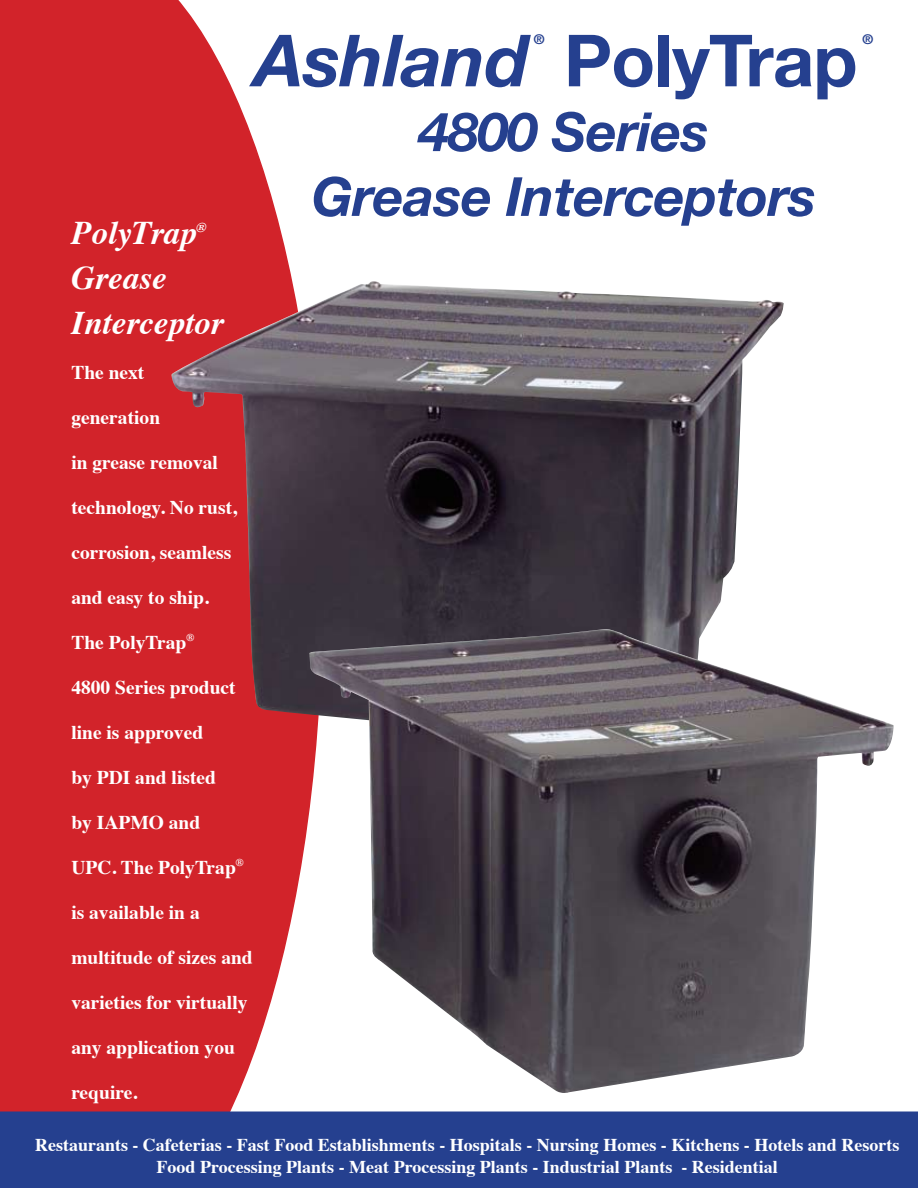
<style>
.page{position:relative;width:918px;height:1188px;background:#fff}
.page>*{position:absolute;margin:0;border:0;box-sizing:border-box;transform-origin:0 0}
.t1{font:700 72px "Helvetica Neue";letter-spacing:-.01em;color:#25408f}
.t2{font:italic 700 72px "Helvetica Neue";letter-spacing:-.01em;color:#25408f}
.t3{font:italic 700 54px/64.8px "Helvetica Neue";letter-spacing:-.01em;color:#25408f;text-align:center}
.t4{font:italic 700 33px/45px "Times";color:#fff}
.t5{font:700 19.5px "Times";color:#fff}
.t6{font:700 18px/21.6px "Times";color:#fff;text-align:center}
.t7{font:700 13.5px "Helvetica Neue";color:#25408f}
.t8{font:italic 700 13.5px "Times";color:#fff}
</style>
<div class="page">
<svg style="left:0;top:0;width:322px;height:1112px;background:#d6393f"></svg>
<div style="left:0;top:1112px;width:918px;height:76px;background:#25408f"></div>
<img style="left:171px;top:281px;width:613px;height:464px">
<img style="left:309px;top:629px;width:585px;height:464px">
<h1 class="t2" style="left:255px;top:16px;width:276px">Ashland</h1>
<p class="t7" style="left:534px;top:31px;width:12px">®</p>
<h1 class="t1" style="left:564px;top:16px;width:295px">PolyTrap</h1>
<p class="t7" style="left:862px;top:31px;width:12px">®</p>
<h2 class="t3" style="left:312px;top:98px;width:506px">4800 Series<br>Grease Interceptors</h2>
<h3 class="t4" style="left:71px;top:207px;width:127px">PolyTrap</h3>
<p class="t8" style="left:197px;top:215px;width:12px">®</p>
<h3 class="t4" style="left:71px;top:252px;width:154px">Grease<br>Interceptor</h3>
<p class="t5" style="left:71px;top:353px;width:75px">The next</p>
<p class="t5" style="left:71px;top:399px;width:90px">generation</p>
<p class="t5" style="left:71px;top:444px;width:148px">in grease removal</p>
<p class="t5" style="left:71px;top:489px;width:167px">technology. No rust,</p>
<p class="t5" style="left:71px;top:534px;width:161px">corrosion, seamless</p>
<p class="t5" style="left:71px;top:579px;width:139px">and easy to ship.</p>
<p class="t5" style="left:71px;top:624px;width:124px">The PolyTrap<sup>®</sup></p>
<p class="t5" style="left:71px;top:669px;width:166px">4800 Series product</p>
<p class="t5" style="left:71px;top:714px;width:133px">line is approved</p>
<p class="t5" style="left:71px;top:759px;width:146px">by PDI and listed</p>
<p class="t5" style="left:71px;top:804px;width:130px">by IAPMO and</p>
<p class="t5" style="left:71px;top:849px;width:174px">UPC. The PolyTrap<sup>®</sup></p>
<p class="t5" style="left:71px;top:894px;width:130px">is available in a</p>
<p class="t5" style="left:71px;top:939px;width:183px">multitude of sizes and</p>
<p class="t5" style="left:71px;top:984px;width:178px">varieties for virtually</p>
<p class="t5" style="left:71px;top:1029px;width:165px">any application you</p>
<p class="t5" style="left:71px;top:1074px;width:67px">require.</p>
<p class="t6" style="left:35px;top:1132px;width:866px">Restaurants - Cafeterias - Fast Food Establishments - Hospitals - Nursing Homes - Kitchens - Hotels and Resorts<br>Food Processing Plants - Meat Processing Plants - Industrial Plants - Residential</p>
</div>
